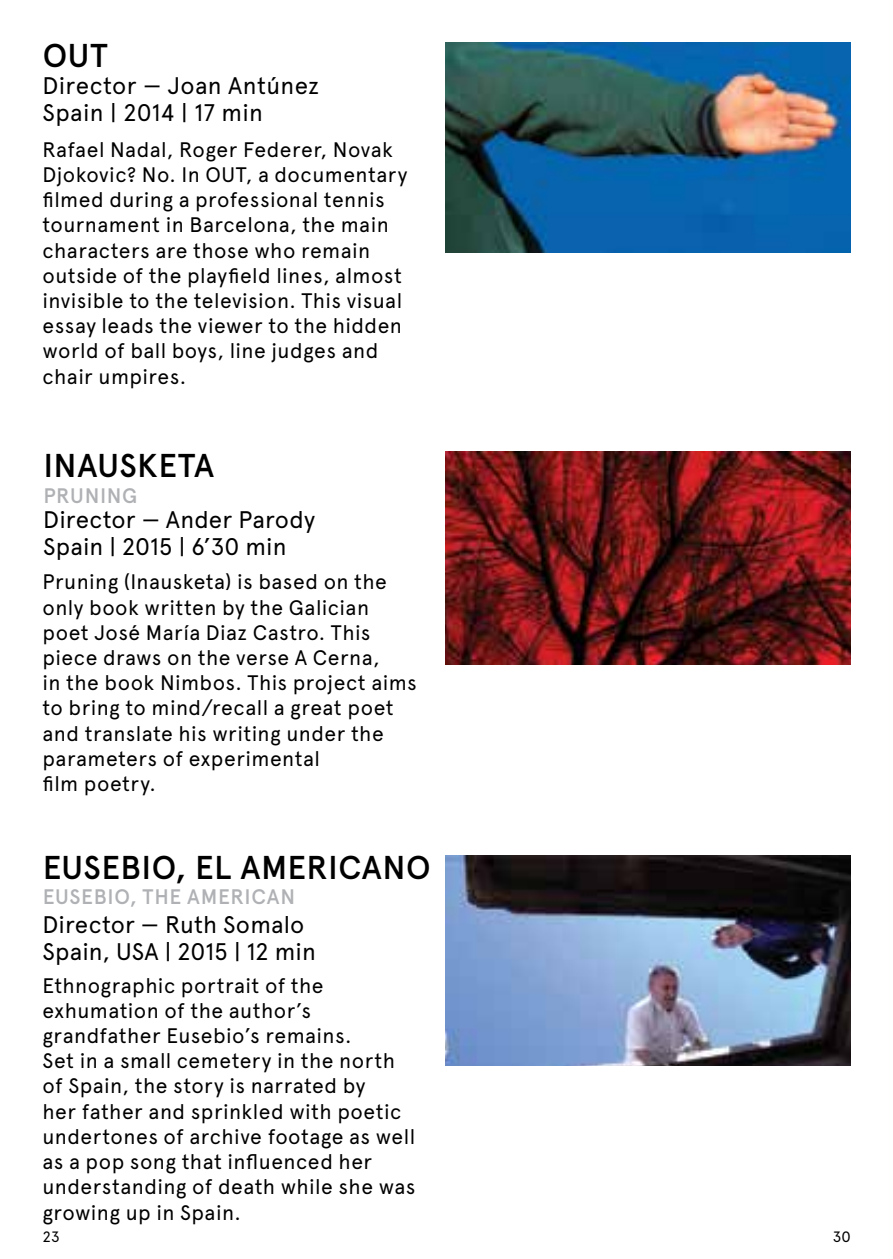
<style>
.page{position:relative;width:893px;height:1259px;background:#fff}
.page>*{position:absolute;margin:0;border:0;box-sizing:border-box;transform-origin:0 0}
.t1{font:500 33px "Apercu";letter-spacing:.01em;color:#000}
.t2{font:24px/27px "Apercu";letter-spacing:.005em;color:#000}
.t3{font:21px/25.2px "Apercu";letter-spacing:.02em;color:#000}
.t4{font:500 21px "Apercu";letter-spacing:.03em;color:#afb1b4}
.t5{font:15px "Apercu";color:#000}
</style>
<div class="page">
<img style="left:446px;top:43px;width:404px;height:210px">
<img style="left:446px;top:452px;width:404px;height:212px">
<img style="left:446px;top:855px;width:404px;height:211px">
<h1 class="t1" style="left:43px;top:35px;width:39px">OUT</h1>
<p class="t2" style="left:43px;top:72px;width:278px">Director — Joan Antúnez<br>Spain | 2014 | 17 min</p>
<p class="t3" style="left:43px;top:137px;width:366px">Rafael Nadal, Roger Federer, Novak Djokovic? No. In OUT, a documentary filmed during a professional tennis tournament in Barcelona, the main characters are those who remain outside of the playfield lines, almost invisible to the television. This visual essay leads the viewer to the hidden world of ball boys, line judges and chair umpires.</p>
<h1 class="t1" style="left:43px;top:446px;width:19px">INAU</h1>
<h1 class="t1" style="left:119px;top:446px;width:38px">SKETA</h1>
<p class="t2" style="left:43px;top:506px;width:273px">Director — Ander Parody<br>Spain | 2015 | 6’30 min</p>
<p class="t3" style="left:43px;top:569px;width:376px">Pruning (Inausketa) is based on the only book written by the Galician poet José María Diaz Castro. This piece draws on the verse A Cerna,<br>in the book Nimbos. This project aims to bring to mind/recall a great poet and translate his writing under the parameters of experimental<br>film poetry.</p>
<p class="t4" style="left:43px;top:483px;width:93px">PRUNING</p>
<h1 class="t1" style="left:43px;top:847px;width:221px">EUSEBIO, EL AMER</h1>
<h1 class="t1" style="left:328px;top:847px;width:34px">ICANO</h1>
<p class="t2" style="left:43px;top:911px;width:275px">Director — Ruth Somalo<br>Spain, USA | 2015 | 12 min</p>
<p class="t4" style="left:43px;top:883px;width:114px">EUSEBIO, THE</p>
<p class="t4" style="left:187px;top:883px;width:15px">AMER</p>
<p class="t4" style="left:245px;top:883px;width:22px">ICAN</p>
<p class="t3" style="left:43px;top:972px;width:374px">Ethnographic portrait of the exhumation of the author’s grandfather Eusebio’s remains.<br>Set in a small cemetery in the north of Spain, the story is narrated by<br>her father and sprinkled with poetic undertones of archive footage as well as a pop song that influenced her understanding of death while she was growing up in Spain.</p>
<p class="t5" style="left:43px;top:1227px;width:19px">23</p>
<p class="t5" style="left:833px;top:1227px;width:19px">30</p>
</div>
